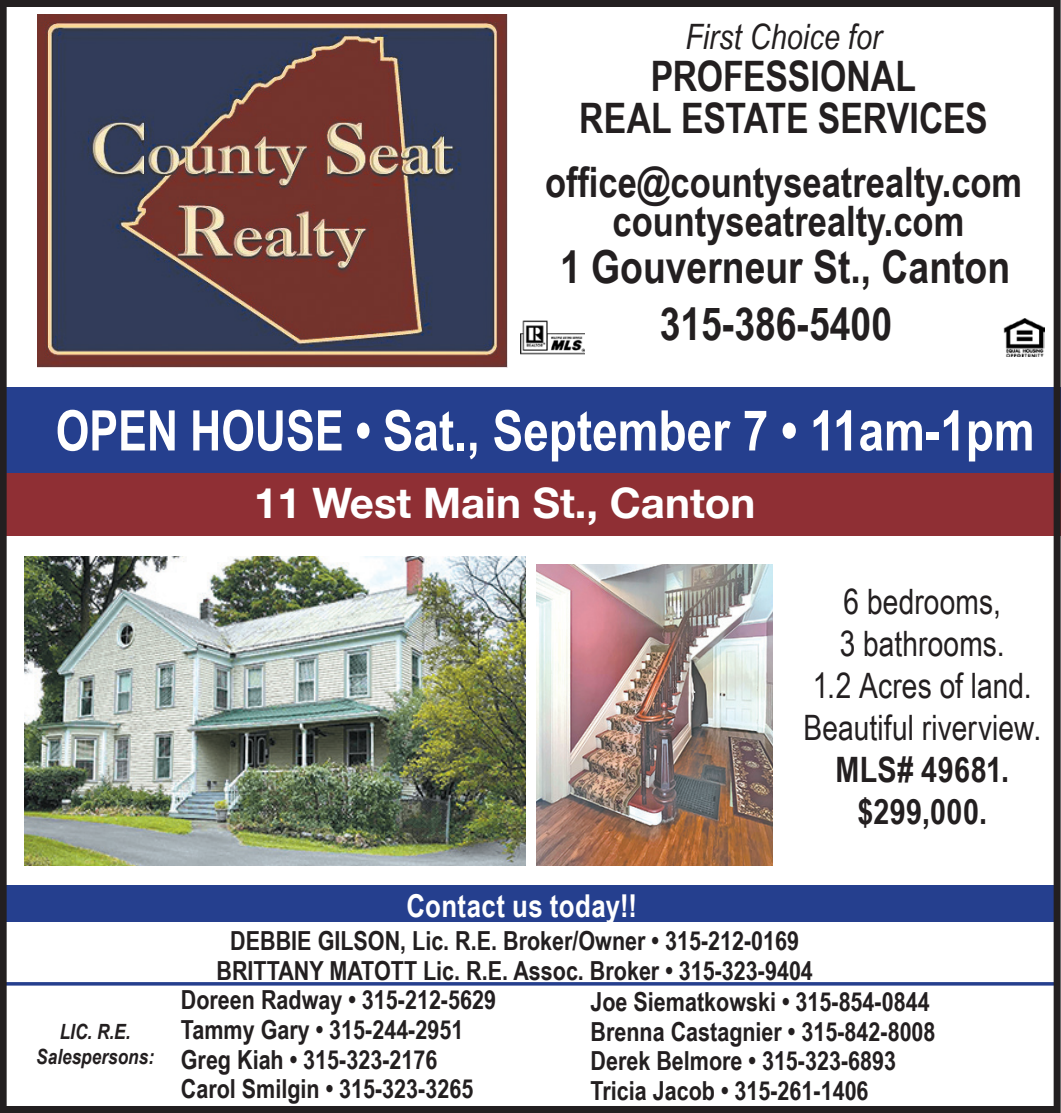
<style>
.page{position:relative;width:1061px;height:1113px;background:#fff}
.page>*{position:absolute;margin:0;border:0;box-sizing:border-box;transform-origin:0 0}
.t1{font:700 56px "Arial Narrow";color:#fff;scale:.94 1}
.t2{font:700 45.5px "Arial Narrow";color:#231f20}
.t3{font:700 42px/42px "Arial Narrow";color:#231f20;text-align:center}
.t4{font:700 42px "Helvetica Neue";color:#fff}
.t5{font:35px/42px "Arial Narrow";letter-spacing:.005em;color:#231f20;text-align:center}
.t6{font:700 35px/42px "Arial Narrow";letter-spacing:.015em;color:#231f20;text-align:center}
.t7{font:italic 35px "Arial Narrow";letter-spacing:.005em;color:#231f20}
.t8{font:700 31.5px "Arial Narrow";letter-spacing:.01em;color:#fff}
.t9{font:700 26.25px/29.8px "Arial Narrow";color:#231f20}
.t10{font:italic 700 21px/24.5px "Arial Narrow";color:#231f20;text-align:center}
</style>
<div class="page">
<img style="left:38px;top:15px;width:469px;height:353px">
<img style="left:1003px;top:319px;width:41px;height:38px">
<img style="left:520px;top:320px;width:65px;height:35px">
<svg style="left:8px;top:982px;width:1044px;height:4px"></svg>
<div style="left:0;top:388px;width:1060px;height:86px;background:#253f8e"></div>
<div style="left:0;top:886px;width:1057px;height:36px;background:#253f8e"></div>
<div style="left:0;top:473px;width:1060px;height:63px;background:#8f2f34"></div>
<img style="left:25px;top:556px;width:500px;height:310px">
<img style="left:536px;top:564px;width:237px;height:302px">
<div style="left:0;top:0;width:1060px;height:1113px;border:7px solid #231f20"></div>
<h3 class="t7" style="left:685px;top:12px;width:198px">First Choice for</h3>
<h3 class="t3" style="left:579px;top:53px;width:410px">PROFESSIONAL<br>REAL ESTATE SERVICES</h3>
<h3 class="t3" style="left:545px;top:161px;width:479px;line-height:38.5px">office@countyseatrealty.com countyseatrealty.com</h3>
<h2 class="t2" style="left:560px;top:232px;width:451px">1 Gouverneur St., Canton</h2>
<h2 class="t2" style="left:659px;top:289px;width:234px">315-386-5400</h2>
<h1 class="t1" style="left:56px;top:388px;width:1042px">OPEN HOUSE • Sat., September 7 • 11am-1pm</h1>
<p class="t10" style="left:36px;top:1019px;width:119px">LIC. R.E.<br>Salespersons:</p>
<h3 class="t4" style="left:254px;top:470px;width:502px">11 West Main St., Canton</h3>
<p class="t8" style="left:406px;top:882px;width:232px">Contact us today!!</p>
<h3 class="t5" style="left:803px;top:580px;width:239px">6 bedrooms,<br>3 bathrooms.<br>1.2 Acres of land.<br>Beautiful riverview.</h3>
<h3 class="t6" style="left:835px;top:747px;width:175px">MLS# 49681. $299,000.</h3>
<p class="t9" style="left:230px;top:925px;width:570px">DEBBIE GILSON, Lic. R.E. Broker/Owner • 315-212-0169</p>
<p class="t9" style="left:216px;top:954px;width:598px">BRITTANY MATOTT Lic. R.E. Assoc. Broker • 315-323-9404</p>
<p class="t9" style="left:181px;top:984px;width:317px">Doreen Radway • 315-212-5629</p>
<p class="t9" style="left:181px;top:1013px;width:284px">Tammy Gary • 315-244-2951</p>
<p class="t9" style="left:181px;top:1043px;width:258px">Greg Kiah • 315-323-2176</p>
<p class="t9" style="left:181px;top:1073px;width:294px">Carol Smilgin • 315-323-3265</p>
<p class="t9" style="left:590px;top:985px;width:346px">Joe Siematkowski • 315-854-0844<br>Brenna Castagnier • 315-842-8008<br>Derek Belmore • 315-323-6893<br>Tricia Jacob • 315-261-1406</p>
</div>
